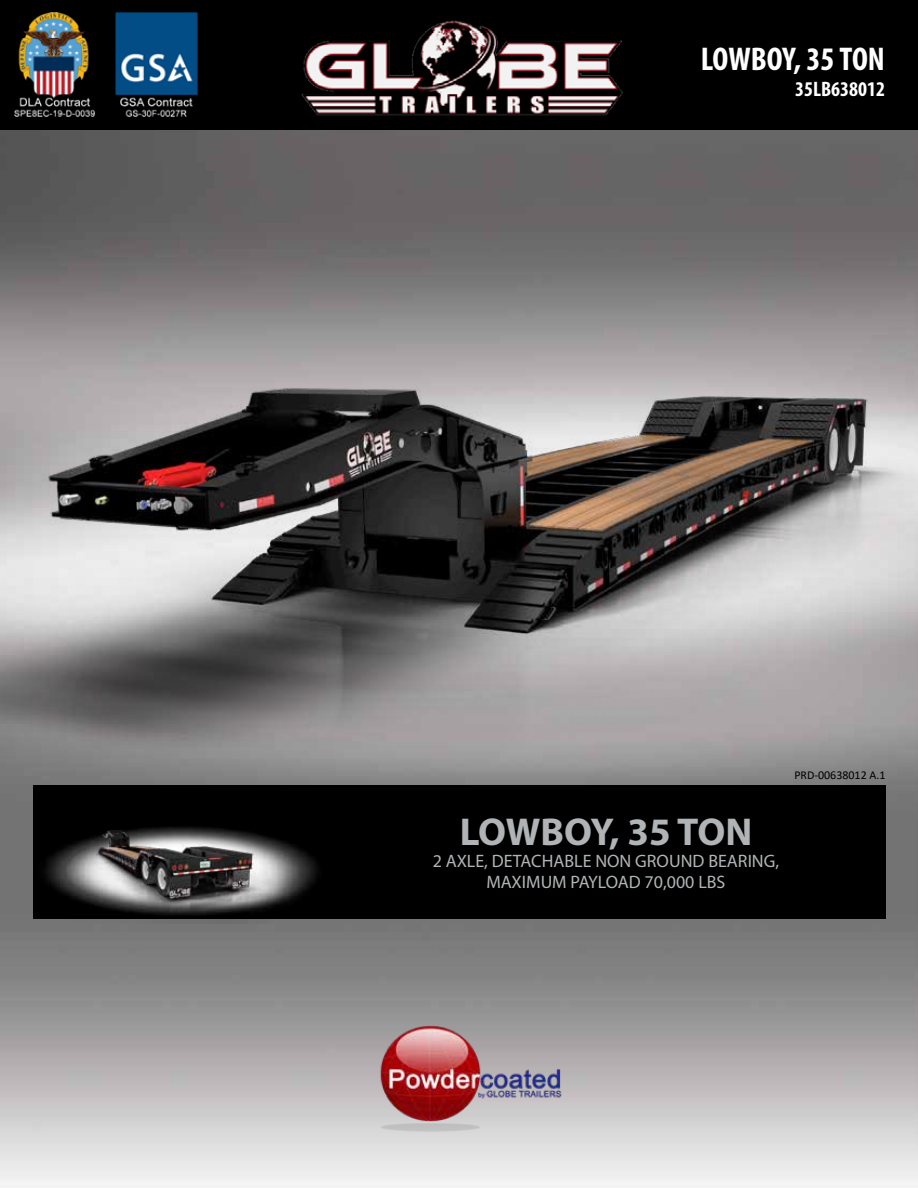
<style>
.page{position:relative;width:918px;height:1188px;background:#fff}
.page>*{position:absolute;margin:0;border:0;box-sizing:border-box;transform-origin:0 0}
.t1{font:700 39px "Myriad Pro";letter-spacing:-.005em;color:#b1b4b6}
.t2{font:700 condensed 33px "Myriad Pro";color:#fff}
.t3{font:700 condensed 21px "Myriad Pro";color:#fff}
.t4{font:18px/21.6px "Myriad Pro";color:#b1b4b6;text-align:center}
.t5{font:12px "Calibri";color:#000}
</style>
<div class="page">
<img style="left:0;top:130px;width:918px;height:1057px">
<img style="left:0;top:223px;width:918px;height:567px">
<div style="left:326px;top:785px;width:560px;height:134px;background:#000"></div>
<img style="left:356px;top:1025px;width:215px;height:109px">
<div style="left:0;top:0;width:918px;height:130px;background:#000"></div>
<img style="left:301px;top:20px;width:322px;height:96px">
<img style="left:15px;top:12px;width:183px;height:104px">
<img style="left:34px;top:785px;width:292px;height:134px">
<img style="left:70px;top:806px;width:209px;height:118px">
<h2 class="t2" style="left:701px;top:38px;width:186px">LOWBOY, 35 TON</h2>
<p class="t3" style="left:795px;top:76px;width:91px">35LB638012</p>
<h1 class="t1" style="left:460px;top:806px;width:294px">LOWBOY, 35 TON</h1>
<p class="t4" style="left:433px;top:850px;width:348px">2 AXLE, DETACHABLE NON GROUND BEARING,<br>MAXIMUM PAYLOAD 70,000 LBS</p>
<p class="t5" style="left:794px;top:766px;width:93px">PRD-00638012 A.1</p>
</div>
